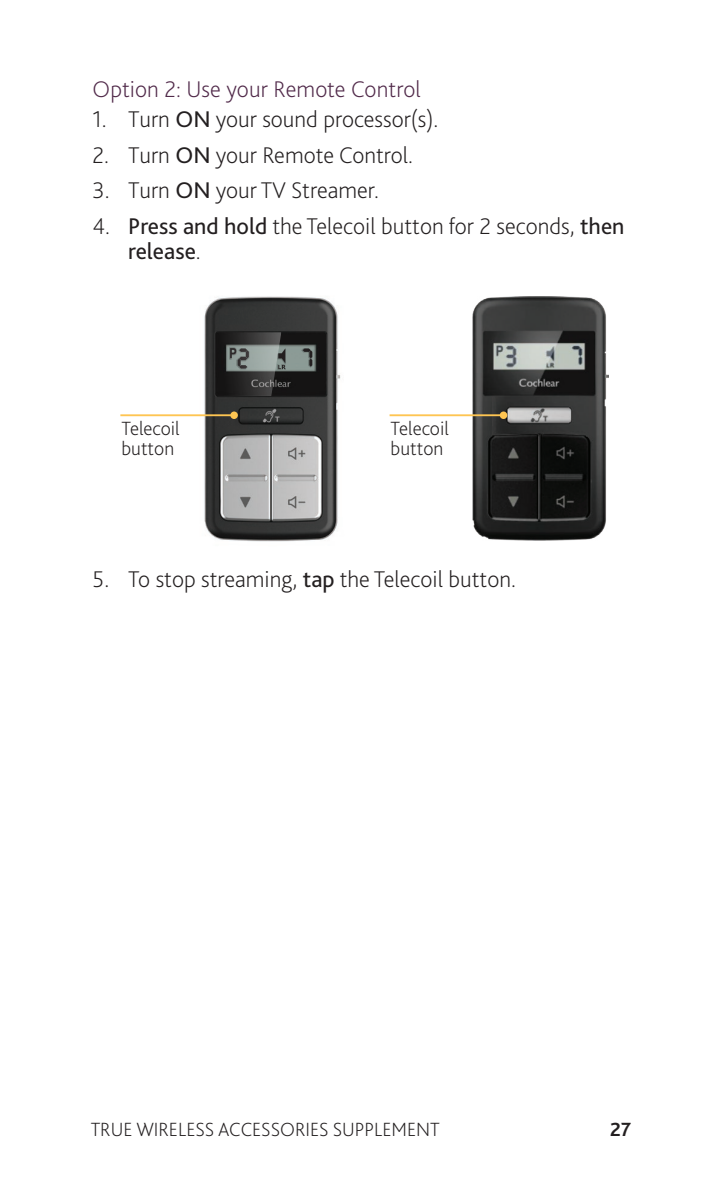
<style>
.page{position:relative;width:709px;height:1177px;background:#fff}
.page>*{position:absolute;margin:0;border:0;box-sizing:border-box;transform-origin:0 0}
.Body_Copy_-_steps{font:200 23.75px/25px "Bliss Pro";color:#231f20}
.Heading_3{font:200 23.75px "Bliss Pro";color:#512a4a}
.t1{font:200 20px/20px "Bliss Pro";color:#231f20}
.t2{font:700 20px "Bliss Pro";color:#231f20}
.s1{font-weight:400}
</style>
<div class="page">
<img style="left:190px;top:296px;width:151px;height:246px">
<svg style="left:302px;top:348px;width:10px;height:19px"></svg>
<svg style="left:216px;top:332px;width:70px;height:64px;background:#4b4e4d"></svg>
<hr style="left:120px;top:414px;width:114px;height:2px;background:#fec552">
<div style="left:230px;top:411px;width:8px;height:8px;background:#fec552;border-radius:50%"></div>
<img style="left:472px;top:296px;width:136px;height:244px">
<hr style="left:389px;top:414px;width:114px;height:2px;background:#fec552">
<div style="left:500px;top:411px;width:7px;height:8px;background:#fec552;border-radius:50%"></div>
<p class="Heading_3" style="left:93px;top:74px;width:330px">Option 2: Use your Remote Control</p>
<p class="Body_Copy_-_steps" style="left:93px;top:106px;width:347px">1. Turn <span class="s1">ON</span> your sound processor(s).</p>
<p class="Body_Copy_-_steps" style="left:93px;top:141px;width:322px">2. Turn <span class="s1">ON</span> your Remote Control.</p>
<p class="Body_Copy_-_steps" style="left:93px;top:177px;width:288px">3. Turn <span class="s1">ON</span> your TV Streamer.</p>
<p class="Body_Copy_-_steps" style="left:128px;top:213px;width:498px;text-indent:-35px">4. <span class="s1">Press and hold</span> the Telecoil button for 2 seconds, <span class="s1">then release</span>.</p>
<p class="t1" style="left:121px;top:418px;width:60px">Telecoil button</p>
<p class="t1" style="left:390px;top:418px;width:60px">Telecoil button</p>
<p class="Body_Copy_-_steps" style="left:93px;top:566px;width:425px">5. To stop streaming, <span class="s1">tap</span> the Telecoil button.</p>
<p class="t1" style="left:91px;top:1118px;width:350px">TRUE WIRELESS ACCESSORIES SUPPLEMENT</p>
<p class="t2" style="left:610px;top:1116px;width:22px">27</p>
</div>
